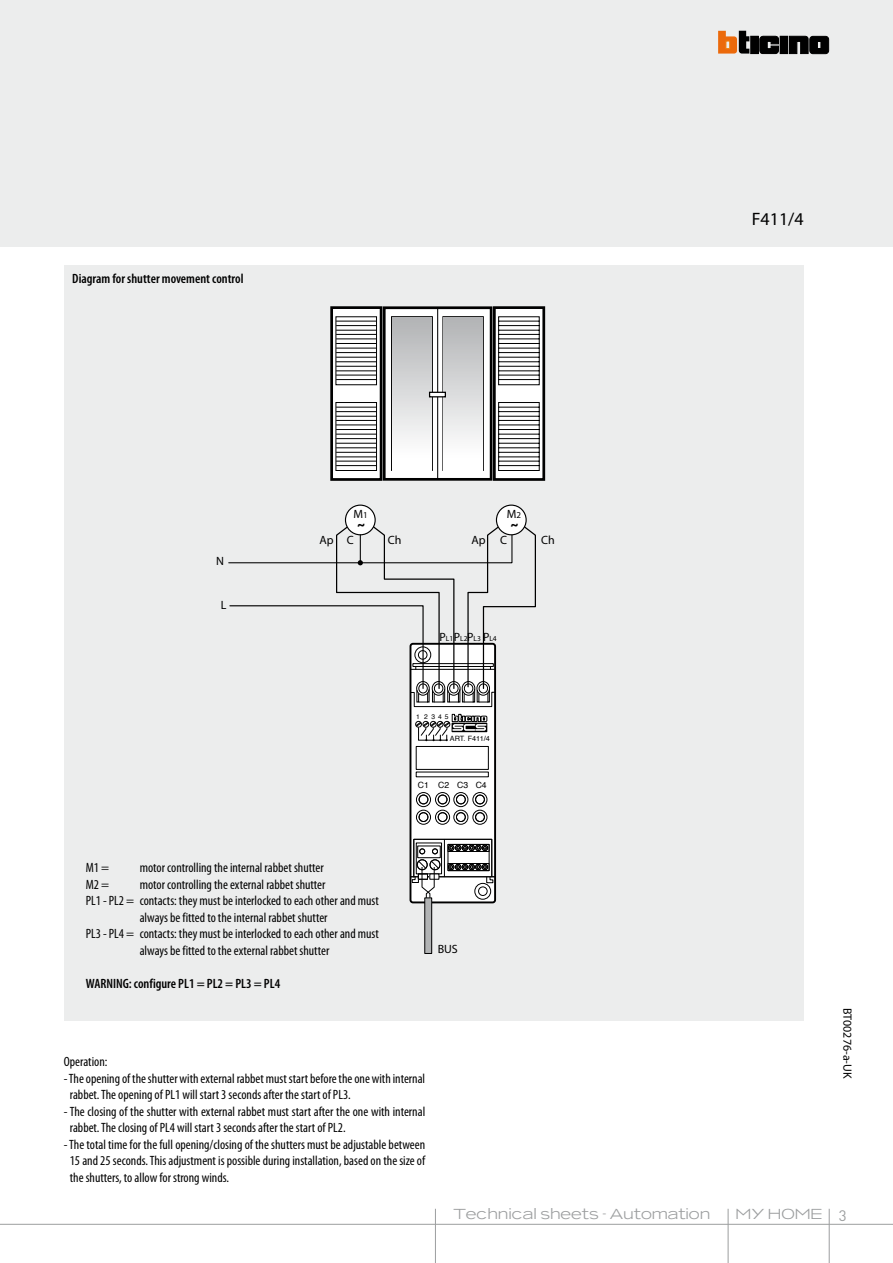
<style>
.page{position:relative;width:893px;height:1263px;background:#fff}
.page>*{position:absolute;margin:0;border:0;box-sizing:border-box;transform-origin:0 0}
.t1{font:27px "Myriad Pro";color:#000}
.t2{font:18px "Myriad Pro";color:#000}
.t3{font:15px "B Tstyle";color:#9c9e9f}
.t4{font:condensed 13.5px/16.5px "Myriad Pro";color:#000}
.t5{font:600 condensed 13.5px "Myriad Pro";color:#000}
.t6{font:12px "Myriad Pro";color:#000}
.t7{font:8.55px "Helvetica";letter-spacing:.005em;color:#000}
.t8{font:7.5px "Myriad Pro";color:#000}
.t9{font:7.2px "Helvetica";letter-spacing:.005em;color:#000}
.t10{font:6.75px "Helvetica";color:#000}
.s1{font-size:9px}
.s2{font-size:12px}
.s3{font-family:"DIN"}
</style>
<div class="page">
<div style="left:0;top:0;width:893px;height:247px;background:#eceded"></div>
<div style="left:751px;top:36px;width:7px;height:18px;background:#000"></div>
<div style="left:780px;top:36px;width:8px;height:18px;background:#000"></div>
<svg style="left:789px;top:36px;width:40px;height:18px"></svg>
<svg style="left:718px;top:31px;width:31px;height:23px"></svg>
<svg style="left:760px;top:36px;width:18px;height:18px"></svg>
<hr style="left:0;top:1224px;width:893px;height:1px;background:#9c9e9f">
<hr style="left:829px;top:1209px;width:1px;height:54px;background:#9c9e9f">
<hr style="left:728px;top:1209px;width:1px;height:54px;background:#9c9e9f">
<hr style="left:435px;top:1209px;width:1px;height:54px;background:#9c9e9f">
<div style="left:64px;top:265px;width:740px;height:755px;background:#eceded"></div>
<div style="left:384px;top:308px;width:107px;height:171px;background:#fff"></div>
<div style="left:383px;top:306px;width:109px;height:175px;border:3px solid #000"></div>
<div style="left:332px;top:308px;width:49px;height:171px;background:#fff"></div>
<div style="left:330px;top:306px;width:52px;height:175px;border:3px solid #000"></div>
<div style="left:391px;top:316px;width:42px;height:155px;border:1px solid #000"></div>
<svg style="left:335px;top:316px;width:42px;height:155px"></svg>
<div style="left:442px;top:316px;width:42px;height:155px;border:1px solid #000"></div>
<hr style="left:437px;top:309px;width:1px;height:169px;background:#000">
<hr style="left:336px;top:321px;width:40px;height:1px;background:#000">
<hr style="left:336px;top:325px;width:40px;height:1px;background:#000">
<hr style="left:336px;top:330px;width:40px;height:1px;background:#000">
<hr style="left:336px;top:334px;width:40px;height:1px;background:#000">
<hr style="left:336px;top:338px;width:40px;height:1px;background:#000">
<hr style="left:336px;top:343px;width:40px;height:1px;background:#000">
<hr style="left:336px;top:348px;width:40px;height:1px;background:#000">
<hr style="left:336px;top:352px;width:40px;height:1px;background:#000">
<hr style="left:336px;top:357px;width:40px;height:1px;background:#000">
<hr style="left:336px;top:361px;width:40px;height:1px;background:#000">
<hr style="left:336px;top:366px;width:40px;height:1px;background:#000">
<hr style="left:336px;top:370px;width:40px;height:1px;background:#000">
<hr style="left:336px;top:375px;width:40px;height:1px;background:#000">
<hr style="left:336px;top:379px;width:40px;height:1px;background:#000">
<hr style="left:336px;top:407px;width:40px;height:1px;background:#000">
<hr style="left:336px;top:411px;width:40px;height:1px;background:#000">
<hr style="left:336px;top:416px;width:40px;height:1px;background:#000">
<hr style="left:336px;top:420px;width:40px;height:1px;background:#000">
<hr style="left:336px;top:424px;width:40px;height:1px;background:#000">
<hr style="left:336px;top:429px;width:40px;height:1px;background:#000">
<hr style="left:336px;top:434px;width:40px;height:1px;background:#000">
<hr style="left:336px;top:438px;width:40px;height:1px;background:#000">
<hr style="left:336px;top:443px;width:40px;height:1px;background:#000">
<hr style="left:336px;top:447px;width:40px;height:1px;background:#000">
<hr style="left:336px;top:452px;width:40px;height:1px;background:#000">
<hr style="left:336px;top:456px;width:40px;height:1px;background:#000">
<hr style="left:336px;top:461px;width:40px;height:1px;background:#000">
<hr style="left:336px;top:465px;width:40px;height:1px;background:#000">
<div style="left:494px;top:308px;width:50px;height:171px;background:#fff"></div>
<div style="left:493px;top:306px;width:52px;height:175px;border:3px solid #000"></div>
<svg style="left:498px;top:316px;width:42px;height:155px"></svg>
<div style="left:444px;top:317px;width:38px;height:153px;background:linear-gradient(to bottom,#b2b3b5,#fff)"></div>
<div style="left:392px;top:317px;width:40px;height:153px;background:linear-gradient(to bottom,#b1b3b5,#fff)"></div>
<svg style="left:429px;top:392px;width:17px;height:5px"></svg>
<div style="left:410px;top:644px;width:85px;height:258px;background:#fff;border-radius:2px"></div>
<div style="left:410px;top:643px;width:86px;height:260px;border:2px solid #000;border-radius:2px"></div>
<hr style="left:411px;top:876px;width:84px;height:1px;background:#000">
<div style="left:413px;top:839px;width:79px;height:38px;border:1px solid #000"></div>
<div style="left:474px;top:883px;width:17px;height:17px;border:1px solid #000;border-radius:50%"></div>
<div style="left:478px;top:886px;width:9px;height:10px;border:1px solid #000;border-radius:50%"></div>
<svg style="left:486px;top:876px;width:8px;height:7px"></svg>
<hr style="left:444px;top:839px;width:1px;height:38px;background:#000">
<div style="left:416px;top:810px;width:15px;height:15px;border:1px solid #000;border-radius:50%"></div>
<div style="left:419px;top:812px;width:9px;height:10px;border:1px solid #000;border-radius:50%"></div>
<div style="left:416px;top:792px;width:15px;height:15px;border:1px solid #000;border-radius:50%"></div>
<div style="left:419px;top:795px;width:9px;height:9px;border:1px solid #000;border-radius:50%"></div>
<div style="left:438px;top:812px;width:9px;height:10px;border:1px solid #000;border-radius:50%"></div>
<div style="left:438px;top:795px;width:9px;height:9px;border:1px solid #000;border-radius:50%"></div>
<div style="left:435px;top:810px;width:15px;height:15px;border:1px solid #000;border-radius:50%"></div>
<div style="left:435px;top:792px;width:15px;height:15px;border:1px solid #000;border-radius:50%"></div>
<div style="left:453px;top:810px;width:15px;height:15px;border:1px solid #000;border-radius:50%"></div>
<div style="left:456px;top:812px;width:10px;height:10px;border:1px solid #000;border-radius:50%"></div>
<div style="left:453px;top:792px;width:15px;height:15px;border:1px solid #000;border-radius:50%"></div>
<div style="left:456px;top:795px;width:10px;height:9px;border:1px solid #000;border-radius:50%"></div>
<div style="left:475px;top:812px;width:10px;height:10px;border:1px solid #000;border-radius:50%"></div>
<div style="left:475px;top:795px;width:10px;height:9px;border:1px solid #000;border-radius:50%"></div>
<div style="left:472px;top:810px;width:15px;height:15px;border:1px solid #000;border-radius:50%"></div>
<div style="left:472px;top:792px;width:15px;height:15px;border:1px solid #000;border-radius:50%"></div>
<svg style="left:418px;top:850px;width:22px;height:19px"></svg>
<div style="left:416px;top:842px;width:26px;height:32px;border:1px solid #000"></div>
<div style="left:417px;top:845px;width:24px;height:13px;border:1px solid #000"></div>
<svg style="left:419px;top:848px;width:6px;height:6px"></svg>
<svg style="left:432px;top:848px;width:6px;height:6px"></svg>
<div style="left:448px;top:863px;width:41px;height:8px;border:1px solid #000"></div>
<div style="left:448px;top:844px;width:41px;height:8px;border:1px solid #000"></div>
<svg style="left:448px;top:864px;width:40px;height:6px"></svg>
<svg style="left:448px;top:845px;width:40px;height:6px"></svg>
<div style="left:416px;top:746px;width:73px;height:24px;border:1px solid #000"></div>
<div style="left:417px;top:859px;width:11px;height:11px;border:1px solid #000;border-radius:50%"></div>
<div style="left:430px;top:859px;width:10px;height:11px;border:1px solid #000;border-radius:50%"></div>
<svg style="left:415px;top:713px;width:72px;height:28px"></svg>
<svg style="left:411px;top:860px;width:28px;height:39px"></svg>
<div style="left:425px;top:898px;width:7px;height:55px;background:#b1b3b4"></div>
<div style="left:425px;top:898px;width:7px;height:56px;border:1px solid #000"></div>
<div style="left:345px;top:505px;width:30px;height:30px;background:#fff;border-radius:50%"></div>
<div style="left:345px;top:505px;width:31px;height:30px;border:1px solid #000;border-radius:50%"></div>
<div style="left:496px;top:505px;width:30px;height:30px;background:#fff;border-radius:50%"></div>
<div style="left:496px;top:505px;width:31px;height:30px;border:1px solid #000;border-radius:50%"></div>
<svg style="left:228px;top:519px;width:308px;height:188px"></svg>
<p class="t5" style="left:72px;top:270px;width:173px">Diagram for shutter movement control</p>
<p class="t6" style="left:216px;top:554px;width:9px">N</p>
<p class="t6" style="left:221px;top:598px;width:7px">L</p>
<p class="t6" style="left:354px;top:507px;width:16px">M<span class="s1">1</span></p>
<h1 class="t1" style="left:357px;top:516px;width:10px">˜</h1>
<p class="t6" style="left:507px;top:507px;width:16px">M<span class="s1">2</span></p>
<h1 class="t1" style="left:510px;top:516px;width:10px">˜</h1>
<p class="t6" style="left:320px;top:533px;width:36px">Ap C</p>
<p class="t6" style="left:388px;top:533px;width:15px">Ch</p>
<p class="t6" style="left:472px;top:533px;width:37px">Ap C</p>
<p class="t6" style="left:541px;top:533px;width:15px">Ch</p>
<p class="t8" style="left:440px;top:634px;width:59px"><span class="s2">P</span>L1<span class="s2">P</span>L2<span class="s2">P</span>L3 <span class="s2">P</span>L4</p>
<p class="t10" style="left:416px;top:712px;width:34px">1 2345</p>
<p class="t9" style="left:450px;top:733px;width:42px">ART. F411/4</p>
<p class="t7" style="left:418px;top:778px;width:70px">C1 C2 C3 C4</p>
<p class="t4" style="left:86px;top:859px;width:25px">M1 =</p>
<p class="t4" style="left:140px;top:859px;width:186px">motor controlling the internal rabbet shutter</p>
<p class="t4" style="left:86px;top:876px;width:25px">M2 =</p>
<p class="t4" style="left:86px;top:876px;width:295px;text-align:center">motor controlling the external rabbet shutter<br>PL1 - PL2 = contacts: they must be interlocked to each other and must always be fitted to the internal rabbet shutter<br>PL3 - PL4 = contacts: they must be interlocked to each other and must always be fitted to the external rabbet shutter</p>
<p class="t5" style="left:86px;top:975px;width:196px">WARNING: configure PL1 = PL2 = PL3 = PL4</p>
<p class="t6" style="left:438px;top:942px;width:22px">BUS</p>
<p class="t4" style="left:64px;top:1053px;width:45px">Operation:</p>
<p class="t4" style="left:70px;top:1070px;width:357px;text-indent:-6px">- The opening of the shutter with external rabbet must start before the one with internal rabbet. The opening of PL1 will start 3 seconds after the start of PL3.</p>
<p class="t4" style="left:70px;top:1103px;width:357px;text-indent:-6px">- The closing of the shutter with external rabbet must start after the one with internal rabbet. The closing of PL4 will start 3 seconds after the start of PL2.</p>
<p class="t4" style="left:70px;top:1136px;width:357px;text-align:justify;text-indent:-6px">- The total time for the full opening/closing of the shutters must be adjustable between 15 and 25 seconds. This adjustment is possible during installation, based on the size of the shutters, to allow for strong winds.</p>
<h2 class="t2" style="left:752px;top:208px;width:53px">F411/4</h2>
<p class="t6" style="left:855px;top:1008px;width:72px;rotate:90deg">BT00276-a-UK</p>
<p class="t3" style="left:453px;top:1206px;width:258px">Technical sheets - Automation</p>
<p class="t3" style="left:736px;top:1206px;width:113px">MY HOME <span class="s3">3</span></p>
</div>
